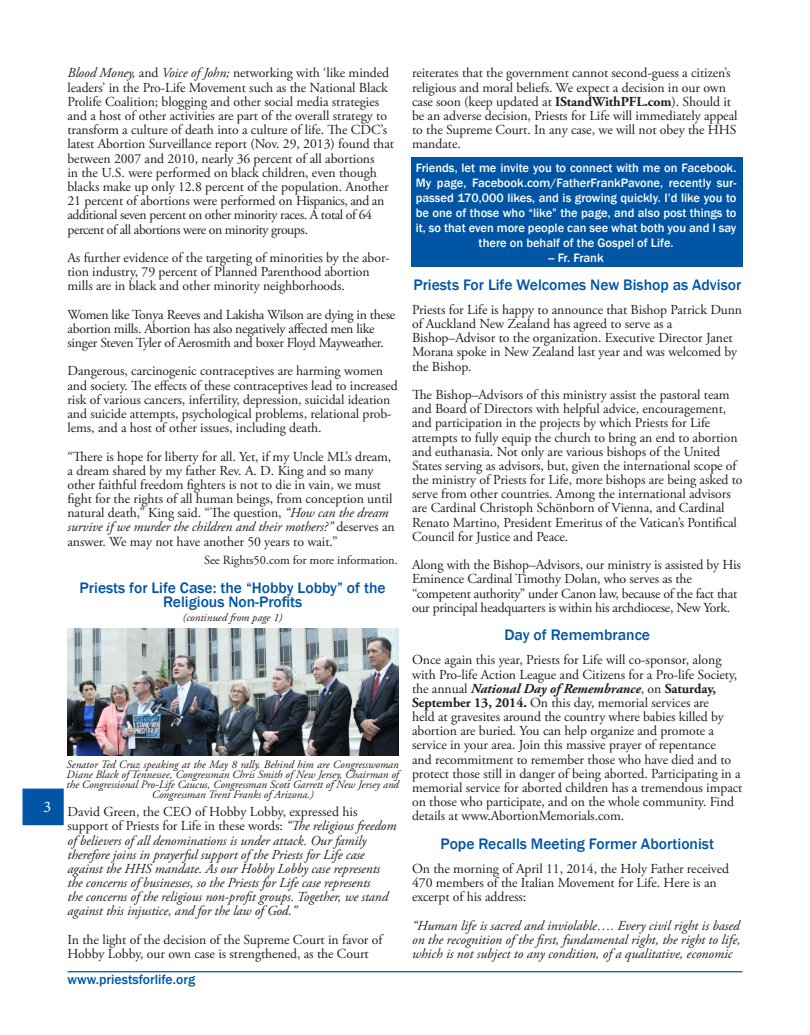
<style>
.page{position:relative;width:810px;height:1035px;background:#fff}
.page>*{position:absolute;margin:0;border:0;box-sizing:border-box;transform-origin:0 0}
.t1{font:16.25px "Minion Pro";color:#fff}
.t2{font:500 15.62px/14.1px "Franklin Gothic";color:#0155a5;text-align:center}
.t3{font:13.75px/14.1px "Adobe Garamond Pro";letter-spacing:-.005em;color:#231f20}
.t4{font:italic 13.75px/14.1px "Adobe Garamond Pro";letter-spacing:-.005em;color:#231f20}
.t5{font:500 13.75px "Franklin Gothic";color:#0155a5}
.t6{font:500 12.5px/15px "Franklin Gothic";color:#fff;text-align:center}
.t7{font:12.5px "Adobe Garamond Pro";letter-spacing:-.005em;color:#231f20}
.t8{font:italic 11.25px/10px "Adobe Garamond Pro";color:#231f20;text-align:center}
.s1{font-style:italic}
.s2{font-style:normal}
.s3{font-weight:700}
.s4{font-weight:700;font-style:italic}
</style>
<div class="page">
<hr style="left:68px;top:971px;width:674px;height:1px;background:#0155a5">
<div style="left:22px;top:789px;width:42px;height:36px;background:#0155a5;border:1px solid #0155a5"></div>
<div style="left:411px;top:157px;width:331px;height:110px;background:#0155a5"></div>
<img style="left:68px;top:629px;width:330px;height:127px">
<p class="t1" style="left:43px;top:796px;width:9px">3</p>
<p class="t3" style="left:68px;top:67px;width:328px"><span class="s1">Blood Money,</span> and <span class="s1">Voice of John;</span> networking with ‘like minded leaders’ in the Pro-Life Movement such as the National Black Prolife Coalition; blogging and other social media strategies and a host of other activities are part of the overall strategy to transform a culture of death into a culture of life. The CDC’s latest Abortion Surveillance report (Nov. 29, 2013) found that between 2007 and 2010, nearly 36 percent of all abortions<br>in the U.S. were performed on black children, even though blacks make up only 12.8 percent of the population. Another 21 percent of abortions were performed on Hispanics, and an additional seven percent on other minority races. A total of 64 percent of all abortions were on minority groups.</p>
<p class="t3" style="left:68px;top:251px;width:324px">As further evidence of the targeting of minorities by the abor&shy;tion industry, 79 percent of Planned Parenthood abortion mills are in black and other minority neighborhoods.</p>
<p class="t3" style="left:68px;top:308px;width:329px">Women like Tonya Reeves and Lakisha Wilson are dying in these abortion mills. Abortion has also negatively affected men like singer Steven Tyler of Aerosmith and boxer Floyd Mayweather.</p>
<p class="t3" style="left:68px;top:364px;width:332px">Dangerous, carcinogenic contraceptives are harming women and society. The effects of these contraceptives lead to increased risk of various cancers, infertility, depression, suicidal ideation and suicide attempts, psychological problems, relational prob&shy;lems, and a host of other issues, including death.</p>
<p class="t3" style="left:68px;top:450px;width:329px">“There is hope for liberty for all. Yet, if my Uncle ML’s dream, a dream shared by my father Rev. A. D. King and so many other faithful freedom fighters is not to die in vain, we must fight for the rights of all human beings, from conception until natural death,” King said. “The question, <span class="s1">“How can the dream survive if we murder the children and their mothers?”</span> deserves an answer. We may not have another 50 years to wait.”</p>
<p class="t7" style="left:204px;top:553px;width:195px">See Rights50.com for more information.</p>
<p class="t2" style="left:80px;top:581px;width:308px">Priests for Life Case: the “Hobby Lobby” of the<br>Religious Non-Profits</p>
<p class="t8" style="left:183px;top:613px;width:101px">(continued from page 1)</p>
<p class="t8" style="left:67px;top:759px;width:334px">Senator Ted Cruz speaking at the May 8 rally. Behind him are Congresswoman Diane Black of Tennessee, Congressman Chris Smith of New Jersey, Chairman of the Congressional Pro-Life Caucus, Congressman Scott Garrett of New Jersey and Congressman Trent Franks of Arizona.)</p>
<p class="t3" style="left:68px;top:805px;width:292px">David Green, the CEO of Hobby Lobby, expressed his</p>
<p class="t4" style="left:68px;top:819px;width:330px"><span class="s2">support of Priests for Life in these words:</span> “The religious freedom of believers of all denominations is under attack. Our family therefore joins in prayerful support of the Priests for Life case against the HHS mandate. As our Hobby Lobby case represents the concerns of businesses, so the Priests for Life case represents<br>the concerns of the religious non-profit groups. Together, we stand against this injustice, and for the law of God.”</p>
<p class="t3" style="left:68px;top:933px;width:316px">In the light of the decision of the Supreme Court in favor of<br>Hobby Lobby, our own case is strengthened, as the Court</p>
<p class="t5" style="left:68px;top:971px;width:129px">www.priestsforlife.org</p>
<p class="t3" style="left:412px;top:67px;width:327px">reiterates that the government cannot second-guess a citizen’s religious and moral beliefs. We expect a decision in our own case soon (keep updated at <span class="s3">IStandWithPFL.com</span>). Should it be an adverse decision, Priests for Life will immediately appeal to the Supreme Court. In any case, we will not obey the HHS mandate.</p>
<p class="t6" style="left:416px;top:160px;width:322px">Friends, let me invite you to connect with me on Facebook.<br>My page, Facebook.com/FatherFrankPavone, recently sur&shy;passed 170,000 likes, and is growing quickly. I’d like you to be one of those who “like” the page, and also post things to it, so that even more people can see what both you and I say there on behalf of the Gospel of Life.</p>
<p class="t6" style="left:549px;top:250px;width:57px">-- Fr. Frank</p>
<p class="t2" style="left:413px;top:278px;width:329px">Priests For Life Welcomes New Bishop as Advisor</p>
<p class="t3" style="left:412px;top:303px;width:332px">Priests for Life is happy to announce that Bishop Patrick Dunn of Auckland New Zealand has agreed to serve as a</p>
<p class="t3" style="left:412px;top:331px;width:327px">Bishop–Advisor to the organization. Executive Director Janet<br>Morana spoke in New Zealand last year and was welcomed by the Bishop.</p>
<p class="t3" style="left:412px;top:388px;width:319px">The Bishop–Advisors of this ministry assist the pastoral team and Board of Directors with helpful advice, encouragement, and participation in the projects by which Priests for Life</p>
<p class="t3" style="left:412px;top:431px;width:332px">attempts to fully equip the church to bring an end to abortion and euthanasia. Not only are various bishops of the United States serving as advisors, but, given the international scope of the ministry of Priests for Life, more bishops are being asked to serve from other countries. Among the international advisors are Cardinal Christoph Schönborn of Vienna, and Cardinal Renato Martino, President Emeritus of the Vatican’s Pontifical Council for Justice and Peace.</p>
<p class="t3" style="left:412px;top:558px;width:330px">Along with the Bishop–Advisors, our ministry is assisted by His<br>Eminence Cardinal Timothy Dolan, who serves as the</p>
<p class="t3" style="left:412px;top:587px;width:327px">“competent authority” under Canon law, because of the fact that our principal headquarters is within his archdiocese, New York.</p>
<p class="t2" style="left:504px;top:628px;width:147px">Day of Remembrance</p>
<p class="t3" style="left:412px;top:653px;width:332px">Once again this year, Priests for Life will co-sponsor, along with Pro-life Action League and Citizens for a Pro-life Society, the annual <span class="s4">National Day of Remembrance</span>, on <span class="s3">Saturday, September 13, 2014.</span> On this day, memorial services are<br>held at gravesites around the country where babies killed by abortion are buried. You can help organize and promote a service in your area. Join this massive prayer of repentance<br>and recommitment to remember those who have died and to protect those still in danger of being aborted. Participating in a memorial service for aborted children has a tremendous impact on those who participate, and on the whole community. Find details at www.AbortionMemorials.com.</p>
<p class="t2" style="left:441px;top:837px;width:275px">Pope Recalls Meeting Former Abortionist</p>
<p class="t3" style="left:412px;top:862px;width:319px">On the morning of April 11, 2014, the Holy Father received<br>470 members of the Italian Movement for Life. Here is an excerpt of his address:</p>
<p class="t4" style="left:412px;top:919px;width:330px;text-align:justify">“Human life is sacred and inviolable…. Every civil right is based on the recognition of the first, fundamental right, the right to life, which is not subject to any condition, of a qualitative, economic</p>
</div>
